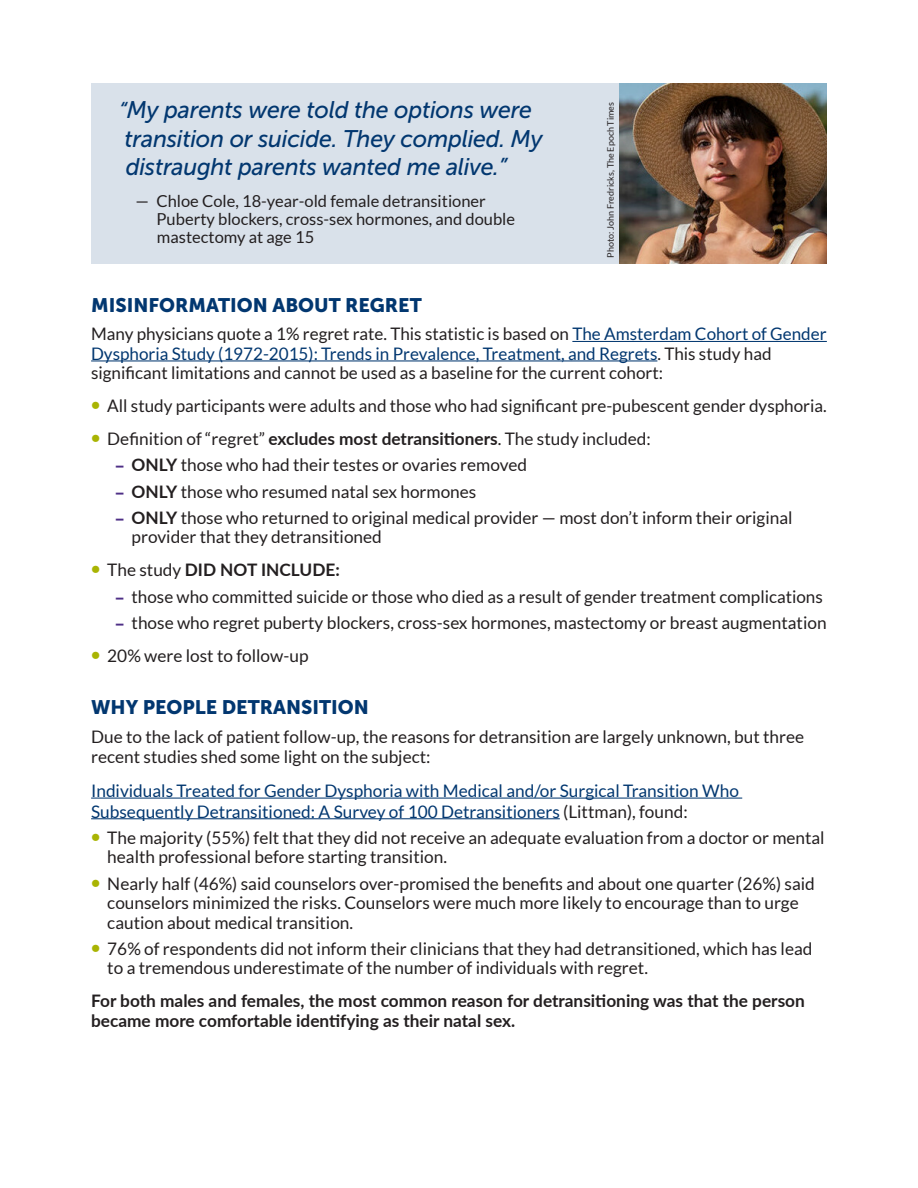
<style>
.page{position:relative;width:918px;height:1188px;background:#fff}
.page>*{position:absolute;margin:0;border:0;box-sizing:border-box;transform-origin:0 0}
.DetransQuotesSM{font:italic 24px/28.5px "Museo Sans 500";letter-spacing:-.01em;color:#023770}
.SubH_2{font:19.5px "Museo Sans 900";color:#023770}
.Bod_1Lato{font:17.25px/19.5px "Lato";color:#231f20}
.Bod_1Lato-2{font:700 17.25px/19.5px "Lato";color:#231f20}
.Bod_1Lato-3{font:17.25px/20.7px "Lato";color:#023770}
.DetransSourceSM{font:16.5px/18px "Lato";color:#231f20}
.Bod_1Lato-4{font:9px "Lato";color:#231f20}
.s1{font-size:22.5px}
.s2{color:#023770}
.s3{font-family:"Myriad Pro";font-weight:900;font-size:25.5px;color:#a9b403}
.s4{font-weight:700}
.s5{font-family:"Myriad Pro";font-weight:900;color:#4e2f86}
.s6{font-weight:400}
.s7{color:#231f20}
</style>
<div class="page">
<hr style="left:572px;top:341px;width:255px;height:1px;background:#023770">
<hr style="left:91px;top:360px;width:566px;height:1px;background:#023770">
<hr style="left:91px;top:798px;width:651px;height:1px;background:#023770">
<hr style="left:91px;top:818px;width:469px;height:1px;background:#023770">
<img style="left:619px;top:83px;width:208px;height:180px">
<div style="left:91px;top:83px;width:528px;height:180px;background:#d9e1ea"></div>
<p class="DetransQuotesSM" style="left:119px;top:96px;width:425px"><span class="s1">“</span>My parents were told the options were transition or suicide. They complied. My distraught parents wanted me alive.”</p>
<p class="DetransSourceSM" style="left:157px;top:192px;width:360px;text-indent:-21px">— Chloe Cole, 18-year-old female detransitioner<br>Puberty blockers, cross-sex hormones, and double mastectomy at age 15</p>
<p class="Bod_1Lato-4" style="left:606px;top:258px;width:157px;rotate:-90deg">Photo: John Fredricks, The Epoch Times</p>
<p class="SubH_2" style="left:91px;top:294px;width:332px">MISINFORMATION ABOUT REGRET</p>
<p class="Bod_1Lato" style="left:91px;top:324px;width:737px">Many physicians quote a 1% regret rate. This statistic is based on <span class="s2">The Amsterdam Cohort of Gender<br>Dysphoria Study (1972-2015): Trends in Prevalence, Treatment, and Regrets</span>. This study had significant limitations and cannot be used as a baseline for the current cohort:</p>
<p class="Bod_1Lato" style="left:91px;top:396px;width:737px"><span class="s3">•</span> All study participants were adults and those who had significant pre-pubescent gender dysphoria.</p>
<p class="Bod_1Lato" style="left:91px;top:429px;width:561px"><span class="s3">•</span> Definition of “regret” <span class="s4">excludes most detransitioners</span>. The study included:</p>
<p class="Bod_1Lato" style="left:115px;top:455px;width:413px"><span class="s5">–</span> <span class="s4">ONLY</span> those who had their testes or ovaries removed</p>
<p class="Bod_1Lato" style="left:115px;top:482px;width:362px"><span class="s5">–</span> <span class="s4">ONLY</span> those who resumed natal sex hormones</p>
<p class="Bod_1Lato" style="left:132px;top:508px;width:662px;text-indent:-16px"><span class="s5">–</span> <span class="s4">ONLY</span> those who returned to original medical provider — most don’t inform their original provider that they detransitioned</p>
<p class="Bod_1Lato-2" style="left:91px;top:560px;width:250px"><span class="s3">•</span> <span class="s6">The study</span> DID NOT INCLUDE:</p>
<p class="Bod_1Lato" style="left:115px;top:587px;width:709px"><span class="s5">–</span> those who committed suicide or those who died as a result of gender treatment complications</p>
<p class="Bod_1Lato" style="left:115px;top:613px;width:713px"><span class="s5">–</span> those who regret puberty blockers, cross-sex hormones, mastectomy or breast augmentation</p>
<p class="Bod_1Lato" style="left:91px;top:646px;width:219px"><span class="s3">•</span> 20% were lost to follow-up</p>
<p class="SubH_2" style="left:91px;top:697px;width:279px">WHY PEOPLE DETRANSITION</p>
<p class="Bod_1Lato" style="left:91px;top:727px;width:715px">Due to the lack of patient follow-up, the reasons for detransition are largely unknown, but three recent studies shed some light on the subject:</p>
<p class="Bod_1Lato-3" style="left:91px;top:780px;width:649px">Individuals Treated for Gender Dysphoria with Medical and/or Surgical Transition Who<br>Subsequently Detransitioned: A Survey of 100 Detransitioners <span class="s7">(Littman), found:</span></p>
<p class="Bod_1Lato" style="left:107px;top:828px;width:719px;text-indent:-16px"><span class="s3">•</span> The majority (55%) felt that they did not receive an adequate evaluation from a doctor or mental health professional before starting transition.</p>
<p class="Bod_1Lato" style="left:107px;top:873px;width:709px;text-indent:-16px"><span class="s3">•</span> Nearly half (46%) said counselors over-promised the benefits and about one quarter (26%) said counselors minimized the risks. Counselors were much more likely to encourage than to urge caution about medical transition.</p>
<p class="Bod_1Lato" style="left:107px;top:939px;width:707px;text-indent:-16px"><span class="s3">•</span> 76% of respondents did not inform their clinicians that they had detransitioned, which has lead to a tremendous underestimate of the number of individuals with regret.</p>
<p class="Bod_1Lato-2" style="left:91px;top:991px;width:715px">For both males and females, the most common reason for detransitioning was that the person became more comfortable identifying as their natal sex.</p>
</div>
